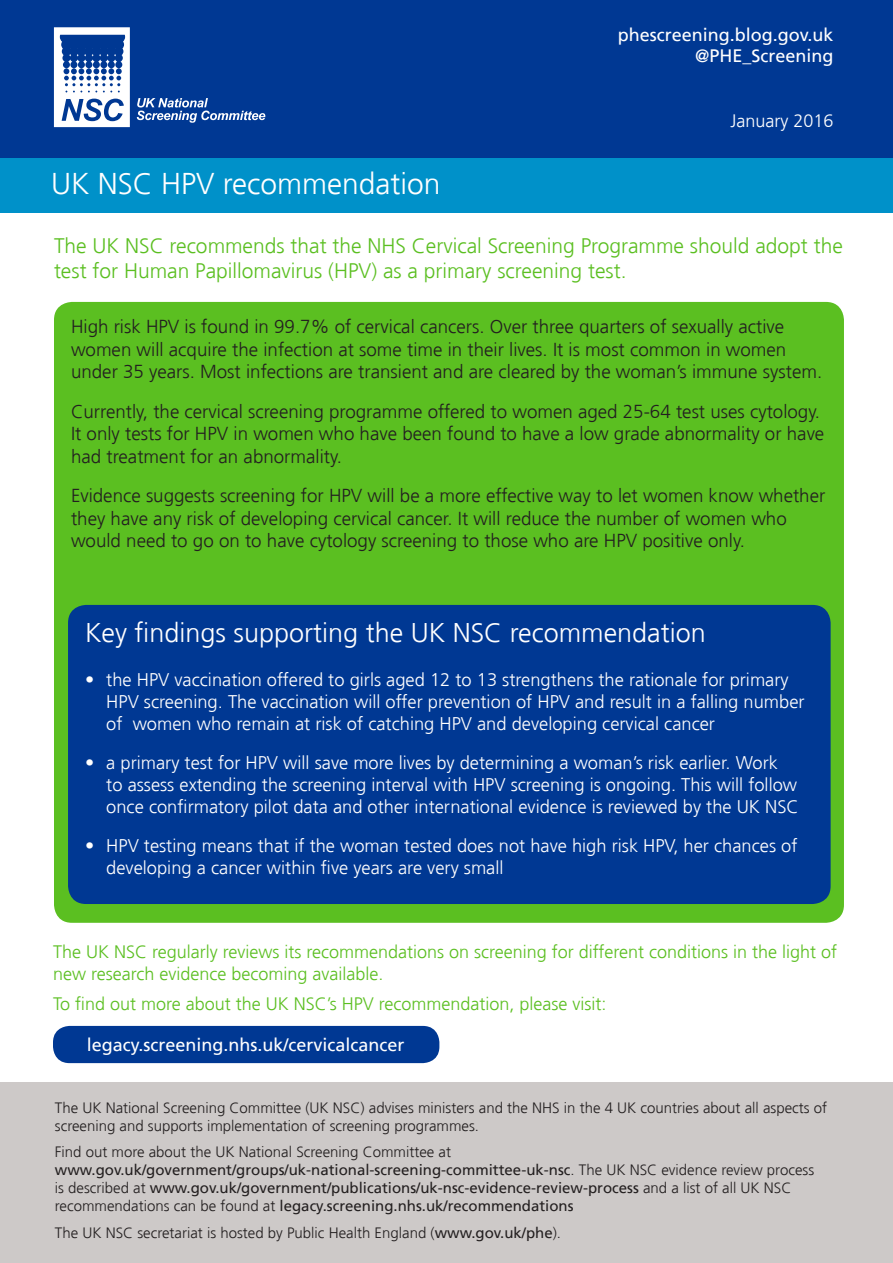
<style>
.page{position:relative;width:893px;height:1263px;background:#fff}
.page>*{position:absolute;margin:0;border:0;box-sizing:border-box;transform-origin:0 0}
.t1{font:300 30px "Frutiger";color:#fff}
.t2{font:300 27px "Frutiger";color:#fff}
.t3{font:300 21px/25.2px "Frutiger";color:#5bbf21}
.t4{font:300 18.75px/22.5px "Frutiger";color:#231f20}
.t5{font:300 18.3px/21.9px "Frutiger";color:#fff}
.t6{font:300 18px/21.6px "Frutiger";color:#5bbf21}
.t7{font:18px "Frutiger";color:#fff}
.t8{font:300 18px "Frutiger";color:#fff}
.t9{font:15px/18px "Frutiger";color:#231f20}
.t10{font:300 15px/18px "Frutiger";color:#231f20}
.s1{font-weight:300}
.s2{font-weight:400}
</style>
<div class="page">
<div style="left:0;top:0;width:893px;height:159px;background:#003893"></div>
<div style="left:0;top:158px;width:893px;height:55px;background:#0091c9"></div>
<div style="left:54px;top:302px;width:790px;height:621px;background:#5bbf21;border-radius:18px"></div>
<div style="left:68px;top:605px;width:763px;height:299px;background:#003893;border-radius:18px"></div>
<svg style="left:54px;top:27px;width:76px;height:100px"></svg>
<svg style="left:137px;top:98px;width:128px;height:25px"></svg>
<div style="left:0;top:1082px;width:893px;height:181px;background:#cdc9c8"></div>
<div style="left:53px;top:1026px;width:386px;height:37px;background:#003893;border-radius:16px"></div>
<p class="t7" style="left:618px;top:24px;width:217px">phescreening.blog.gov.uk</p>
<p class="t7" style="left:695px;top:46px;width:140px">@PHE_Screening</p>
<p class="t1" style="left:51px;top:167px;width:391px">UK NSC HPV recommendation</p>
<p class="t8" style="left:730px;top:111px;width:105px">January 2016</p>
<p class="t3" style="left:54px;top:233px;width:790px">The UK NSC recommends that the NHS Cervical Screening Programme should adopt the test for Human Papillomavirus (HPV) as a primary screening test.</p>
<p class="t4" style="left:71px;top:316px;width:753px">High risk HPV is found in 99.7% of cervical cancers. Over three quarters of sexually active women will acquire the infection at some time in their lives. It is most common in women under 35 years. Most infections are transient and are cleared by the woman’s immune system.</p>
<p class="t4" style="left:71px;top:400px;width:755px">Currently, the cervical screening programme offered to women aged 25-64 test uses cytology.<br>It only tests for HPV in women who have been found to have a low grade abnormality or have had treatment for an abnormality.</p>
<p class="t4" style="left:71px;top:485px;width:756px">Evidence suggests screening for HPV will be a more effective way to let women know whether they have any risk of developing cervical cancer. It will reduce the number of women who would need to go on to have cytology screening to those who are HPV positive only.</p>
<p class="t2" style="left:85px;top:618px;width:622px">Key findings supporting the UK NSC recommendation</p>
<p class="t5" style="left:106px;top:669px;width:700px;text-indent:-21px">• the HPV vaccination offered to girls aged 12 to 13 strengthens the rationale for primary<br>HPV screening. The vaccination will offer prevention of HPV and result in a falling number of women who remain at risk of catching HPV and developing cervical cancer</p>
<p class="t5" style="left:106px;top:752px;width:694px;text-indent:-21px">• a primary test for HPV will save more lives by determining a woman’s risk earlier. Work to assess extending the screening interval with HPV screening is ongoing. This will follow once confirmatory pilot data and other international evidence is reviewed by the UK NSC</p>
<p class="t5" style="left:106px;top:834px;width:693px;text-indent:-21px">• HPV testing means that if the woman tested does not have high risk HPV, her chances of developing a cancer within five years are very small</p>
<p class="t6" style="left:53px;top:941px;width:786px">The UK NSC regularly reviews its recommendations on screening for different conditions in the light of new research evidence becoming available.</p>
<p class="t6" style="left:53px;top:993px;width:555px">To find out more about the UK NSC’s HPV recommendation, please visit:</p>
<p class="t7" style="left:87px;top:1034px;width:319px">legacy.screening.nhs.uk/cervicalcancer</p>
<p class="t10" style="left:55px;top:1099px;width:774px">The UK National Screening Committee (UK NSC) advises ministers and the NHS in the 4 UK countries about all aspects of screening and supports implementation of screening programmes.</p>
<p class="t9" style="left:55px;top:1143px;width:761px"><span class="s1">Find out more about the UK National Screening Committee at </span>www.gov.uk/government/groups/uk-national-screening-committee-uk-nsc<span class="s1">. The UK NSC evidence review process is described at</span> www.gov.uk/government/publications/uk-nsc-evidence-review-process <span class="s1">and a list of all UK NSC recommendations can be found at</span> legacy.screening.nhs.uk/recommendations</p>
<p class="t10" style="left:55px;top:1224px;width:508px">The UK NSC secretariat is hosted by Public Health England (<span class="s2">www.gov.uk/phe</span>).</p>
</div>
